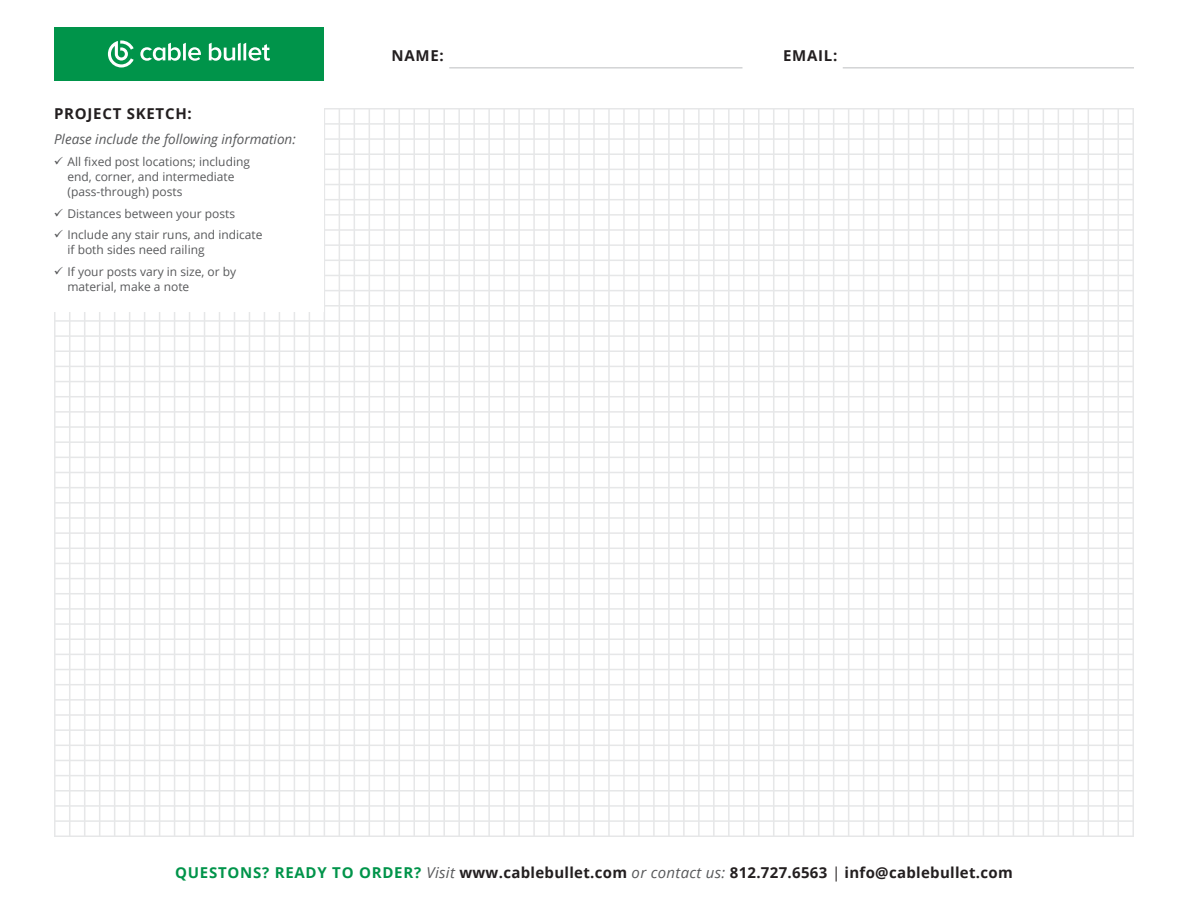
<style>
.page{position:relative;width:1188px;height:918px;background:#fff}
.page>*{position:absolute;margin:0;border:0;box-sizing:border-box;transform-origin:0 0}
.t1{font:700 15px "Open Sans";letter-spacing:.02em;color:#231f20}
.t2{font:700 15px "Open Sans";letter-spacing:.05em;color:#231f20}
.t3{font:italic 13.5px "Open Sans";color:#58595b}
.t4{font:12px/15px "Open Sans";color:#58595b}
.s1{color:#00944a}
.s2{font-weight:400;font-style:italic;color:#58595b}
.s3{font-weight:400;font-style:italic}
</style>
<div class="page">
<hr style="left:54px;top:109px;width:2px;height:727px;background:#e6e7e8">
<hr style="left:69px;top:109px;width:1px;height:727px;background:#e6e7e8">
<hr style="left:84px;top:109px;width:1px;height:727px;background:#e6e7e8">
<hr style="left:99px;top:109px;width:1px;height:727px;background:#e6e7e8">
<hr style="left:114px;top:109px;width:1px;height:727px;background:#e6e7e8">
<hr style="left:129px;top:109px;width:1px;height:727px;background:#e6e7e8">
<hr style="left:144px;top:109px;width:1px;height:727px;background:#e6e7e8">
<hr style="left:159px;top:109px;width:1px;height:727px;background:#e6e7e8">
<hr style="left:174px;top:109px;width:1px;height:727px;background:#e6e7e8">
<hr style="left:189px;top:109px;width:1px;height:727px;background:#e6e7e8">
<hr style="left:204px;top:109px;width:1px;height:727px;background:#e6e7e8">
<hr style="left:219px;top:109px;width:1px;height:727px;background:#e6e7e8">
<hr style="left:234px;top:109px;width:1px;height:727px;background:#e6e7e8">
<hr style="left:249px;top:109px;width:1px;height:727px;background:#e6e7e8">
<hr style="left:264px;top:109px;width:1px;height:727px;background:#e6e7e8">
<hr style="left:279px;top:109px;width:1px;height:727px;background:#e6e7e8">
<hr style="left:294px;top:109px;width:1px;height:727px;background:#e6e7e8">
<hr style="left:309px;top:109px;width:1px;height:727px;background:#e6e7e8">
<hr style="left:324px;top:109px;width:1px;height:727px;background:#e6e7e8">
<hr style="left:339px;top:109px;width:1px;height:727px;background:#e6e7e8">
<hr style="left:354px;top:109px;width:1px;height:727px;background:#e6e7e8">
<hr style="left:369px;top:109px;width:1px;height:727px;background:#e6e7e8">
<hr style="left:384px;top:109px;width:1px;height:727px;background:#e6e7e8">
<hr style="left:399px;top:109px;width:1px;height:727px;background:#e6e7e8">
<hr style="left:413px;top:109px;width:2px;height:727px;background:#e6e7e8">
<hr style="left:428px;top:109px;width:2px;height:727px;background:#e6e7e8">
<hr style="left:443px;top:109px;width:2px;height:727px;background:#e6e7e8">
<hr style="left:458px;top:109px;width:2px;height:727px;background:#e6e7e8">
<hr style="left:473px;top:109px;width:2px;height:727px;background:#e6e7e8">
<hr style="left:488px;top:109px;width:2px;height:727px;background:#e6e7e8">
<hr style="left:503px;top:109px;width:2px;height:727px;background:#e6e7e8">
<hr style="left:518px;top:109px;width:2px;height:727px;background:#e6e7e8">
<hr style="left:533px;top:109px;width:2px;height:727px;background:#e6e7e8">
<hr style="left:548px;top:109px;width:2px;height:727px;background:#e6e7e8">
<hr style="left:563px;top:109px;width:2px;height:727px;background:#e6e7e8">
<hr style="left:578px;top:109px;width:2px;height:727px;background:#e6e7e8">
<hr style="left:593px;top:109px;width:2px;height:727px;background:#e6e7e8">
<hr style="left:608px;top:109px;width:2px;height:727px;background:#e6e7e8">
<hr style="left:623px;top:109px;width:2px;height:727px;background:#e6e7e8">
<hr style="left:638px;top:109px;width:2px;height:727px;background:#e6e7e8">
<hr style="left:653px;top:109px;width:2px;height:727px;background:#e6e7e8">
<hr style="left:668px;top:109px;width:2px;height:727px;background:#e6e7e8">
<hr style="left:683px;top:109px;width:2px;height:727px;background:#e6e7e8">
<hr style="left:698px;top:109px;width:2px;height:727px;background:#e6e7e8">
<hr style="left:713px;top:109px;width:2px;height:727px;background:#e6e7e8">
<hr style="left:728px;top:109px;width:2px;height:727px;background:#e6e7e8">
<hr style="left:743px;top:109px;width:2px;height:727px;background:#e6e7e8">
<hr style="left:758px;top:109px;width:2px;height:727px;background:#e6e7e8">
<hr style="left:773px;top:109px;width:1px;height:727px;background:#e6e7e8">
<hr style="left:788px;top:109px;width:1px;height:727px;background:#e6e7e8">
<hr style="left:803px;top:109px;width:1px;height:727px;background:#e6e7e8">
<hr style="left:818px;top:109px;width:1px;height:727px;background:#e6e7e8">
<hr style="left:833px;top:109px;width:1px;height:727px;background:#e6e7e8">
<hr style="left:848px;top:109px;width:1px;height:727px;background:#e6e7e8">
<hr style="left:863px;top:109px;width:1px;height:727px;background:#e6e7e8">
<hr style="left:878px;top:109px;width:1px;height:727px;background:#e6e7e8">
<hr style="left:893px;top:109px;width:1px;height:727px;background:#e6e7e8">
<hr style="left:908px;top:109px;width:1px;height:727px;background:#e6e7e8">
<hr style="left:923px;top:109px;width:1px;height:727px;background:#e6e7e8">
<hr style="left:938px;top:109px;width:1px;height:727px;background:#e6e7e8">
<hr style="left:953px;top:109px;width:1px;height:727px;background:#e6e7e8">
<hr style="left:968px;top:109px;width:1px;height:727px;background:#e6e7e8">
<hr style="left:983px;top:109px;width:1px;height:727px;background:#e6e7e8">
<hr style="left:998px;top:109px;width:1px;height:727px;background:#e6e7e8">
<hr style="left:1013px;top:109px;width:1px;height:727px;background:#e6e7e8">
<hr style="left:1028px;top:109px;width:1px;height:727px;background:#e6e7e8">
<hr style="left:1043px;top:109px;width:1px;height:727px;background:#e6e7e8">
<hr style="left:1058px;top:109px;width:1px;height:727px;background:#e6e7e8">
<hr style="left:1073px;top:109px;width:1px;height:727px;background:#e6e7e8">
<hr style="left:1088px;top:109px;width:1px;height:727px;background:#e6e7e8">
<hr style="left:1103px;top:109px;width:1px;height:727px;background:#e6e7e8">
<hr style="left:1118px;top:109px;width:1px;height:727px;background:#e6e7e8">
<hr style="left:1132px;top:109px;width:2px;height:727px;background:#e6e7e8">
<hr style="left:54px;top:108px;width:1080px;height:2px;background:#e6e7e8">
<hr style="left:54px;top:123px;width:1080px;height:2px;background:#e6e7e8">
<hr style="left:54px;top:138px;width:1080px;height:2px;background:#e6e7e8">
<hr style="left:54px;top:153px;width:1080px;height:2px;background:#e6e7e8">
<hr style="left:54px;top:169px;width:1080px;height:1px;background:#e6e7e8">
<hr style="left:54px;top:184px;width:1080px;height:1px;background:#e6e7e8">
<hr style="left:54px;top:199px;width:1080px;height:1px;background:#e6e7e8">
<hr style="left:54px;top:214px;width:1080px;height:2px;background:#e6e7e8">
<hr style="left:54px;top:229px;width:1080px;height:2px;background:#e6e7e8">
<hr style="left:54px;top:244px;width:1080px;height:2px;background:#e6e7e8">
<hr style="left:54px;top:260px;width:1080px;height:1px;background:#e6e7e8">
<hr style="left:54px;top:275px;width:1080px;height:1px;background:#e6e7e8">
<hr style="left:54px;top:290px;width:1080px;height:1px;background:#e6e7e8">
<hr style="left:54px;top:305px;width:1080px;height:2px;background:#e6e7e8">
<hr style="left:54px;top:320px;width:1080px;height:2px;background:#e6e7e8">
<hr style="left:54px;top:335px;width:1080px;height:2px;background:#e6e7e8">
<hr style="left:54px;top:350px;width:1080px;height:2px;background:#e6e7e8">
<hr style="left:54px;top:366px;width:1080px;height:1px;background:#e6e7e8">
<hr style="left:54px;top:381px;width:1080px;height:1px;background:#e6e7e8">
<hr style="left:54px;top:396px;width:1080px;height:1px;background:#e6e7e8">
<hr style="left:54px;top:411px;width:1080px;height:2px;background:#e6e7e8">
<hr style="left:54px;top:426px;width:1080px;height:2px;background:#e6e7e8">
<hr style="left:54px;top:441px;width:1080px;height:2px;background:#e6e7e8">
<hr style="left:54px;top:457px;width:1080px;height:1px;background:#e6e7e8">
<hr style="left:54px;top:472px;width:1080px;height:1px;background:#e6e7e8">
<hr style="left:54px;top:487px;width:1080px;height:1px;background:#e6e7e8">
<hr style="left:54px;top:502px;width:1080px;height:2px;background:#e6e7e8">
<hr style="left:54px;top:517px;width:1080px;height:2px;background:#e6e7e8">
<hr style="left:54px;top:532px;width:1080px;height:2px;background:#e6e7e8">
<hr style="left:54px;top:548px;width:1080px;height:1px;background:#e6e7e8">
<hr style="left:54px;top:563px;width:1080px;height:1px;background:#e6e7e8">
<hr style="left:54px;top:578px;width:1080px;height:1px;background:#e6e7e8">
<hr style="left:54px;top:593px;width:1080px;height:1px;background:#e6e7e8">
<hr style="left:54px;top:608px;width:1080px;height:2px;background:#e6e7e8">
<hr style="left:54px;top:623px;width:1080px;height:2px;background:#e6e7e8">
<hr style="left:54px;top:638px;width:1080px;height:2px;background:#e6e7e8">
<hr style="left:54px;top:654px;width:1080px;height:1px;background:#e6e7e8">
<hr style="left:54px;top:669px;width:1080px;height:1px;background:#e6e7e8">
<hr style="left:54px;top:684px;width:1080px;height:1px;background:#e6e7e8">
<hr style="left:54px;top:699px;width:1080px;height:2px;background:#e6e7e8">
<hr style="left:54px;top:714px;width:1080px;height:2px;background:#e6e7e8">
<hr style="left:54px;top:729px;width:1080px;height:2px;background:#e6e7e8">
<hr style="left:54px;top:745px;width:1080px;height:1px;background:#e6e7e8">
<hr style="left:54px;top:760px;width:1080px;height:1px;background:#e6e7e8">
<hr style="left:54px;top:775px;width:1080px;height:1px;background:#e6e7e8">
<hr style="left:54px;top:790px;width:1080px;height:2px;background:#e6e7e8">
<hr style="left:54px;top:805px;width:1080px;height:2px;background:#e6e7e8">
<hr style="left:54px;top:820px;width:1080px;height:2px;background:#e6e7e8">
<hr style="left:54px;top:836px;width:1080px;height:1px;background:#e6e7e8">
<div style="left:54px;top:108px;width:270px;height:203px;background:#fff"></div>
<div style="left:54px;top:27px;width:270px;height:54px;background:#00944a"></div>
<hr style="left:449px;top:67px;width:293px;height:1px;background:#bcbec0">
<hr style="left:843px;top:67px;width:291px;height:1px;background:#bcbec0">
<svg style="left:140px;top:43px;width:61px;height:18px"></svg>
<svg style="left:209px;top:43px;width:61px;height:18px"></svg>
<svg style="left:108px;top:40px;width:26px;height:27px"></svg>
<p class="t2" style="left:54px;top:103px;width:139px">PROJECT SKETCH:</p>
<p class="t3" style="left:54px;top:130px;width:243px">Please include the following information:</p>
<p class="t4" style="left:67px;top:154px;width:184px">All fixed post locations; including end, corner, and intermediate (pass-through) posts</p>
<p class="t4" style="left:67px;top:202px;width:197px;line-height:21.8px">Distances between your posts<br>Include any stair runs, and indicate</p>
<p class="t4" style="left:67px;top:239px;width:170px;line-height:21.8px">if both sides need railing<br>If your posts vary in size, or by</p>
<p class="t4" style="left:67px;top:279px;width:123px">material, make a note</p>
<p class="t1" style="left:392px;top:45px;width:54px">NAME:</p>
<p class="t1" style="left:783px;top:45px;width:56px">EMAIL:</p>
<p class="t1" style="left:175px;top:861px;width:839px"><span class="s1">QUESTONS? READY TO ORDER?</span> <span class="s2">Visit</span> www.cablebullet.com <span class="s2">or contact us:</span> 812.727.6563 <span class="s3">|</span> info@cablebullet.com</p>
</div>
